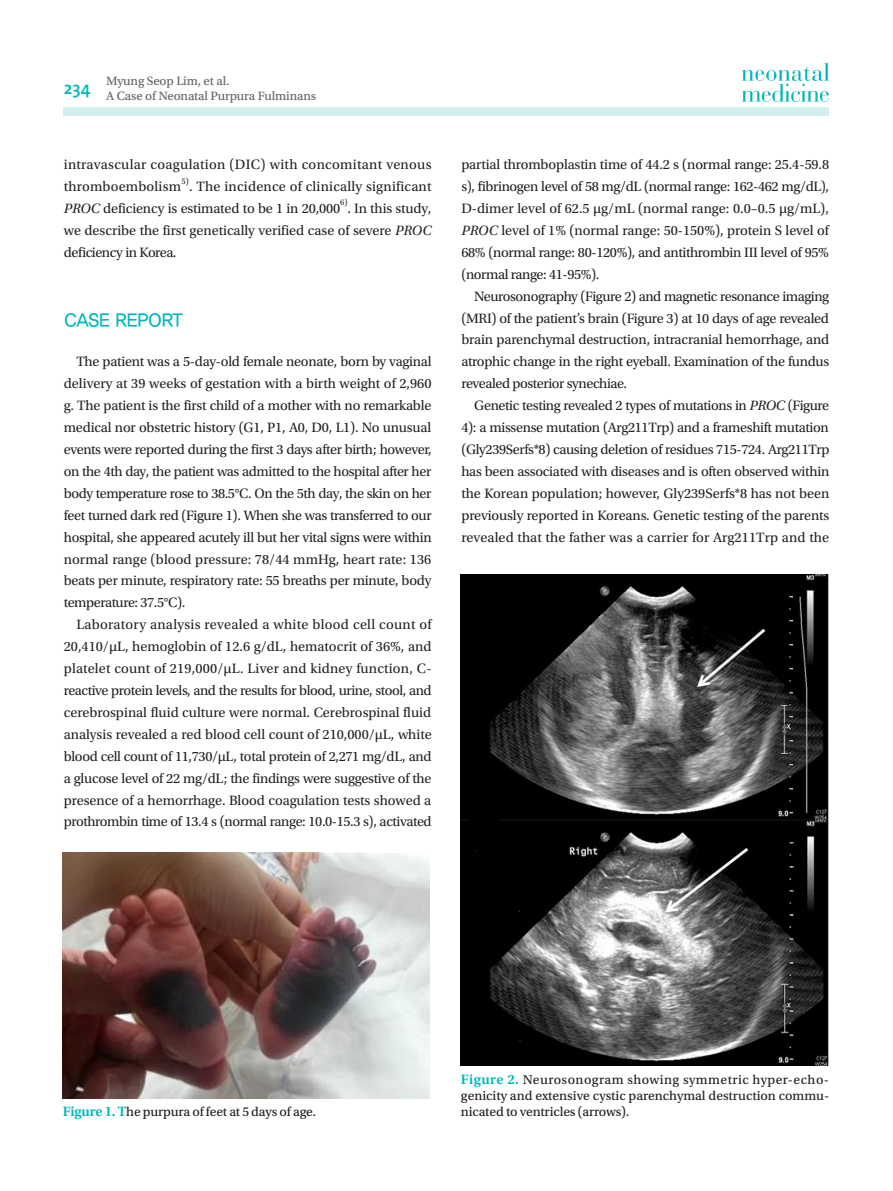
<style>
.page{position:relative;width:893px;height:1191px;background:#fff}
.page>*{position:absolute;margin:0;border:0;box-sizing:border-box;transform-origin:0 0}
.서론-영문{font:19.5px "YDIYGO130 KS Cpc EUC H";letter-spacing:-.07em;color:#00b7b8}
.t1{font:600 18px "The Mix";color:#00b7b8}
.바탕글-영문{font:14.25px/21.9px "Utopia Std";letter-spacing:-.005em;color:#231f20;text-align:justify}
.바탕글-영문-2{font:14.25px/21.9px "Utopia Std";letter-spacing:.02em;color:#231f20}
.Fig{font:13.5px/16.4px "Utopia Std Capt";letter-spacing:-.01em;color:#231f20;text-align:justify}
.t2{font:12.75px "Utopia Std Capt";letter-spacing:-.01em;color:#636366}
.바탕글-영문-3{font:8.55px "Utopia Std";color:#231f20}
.s1{font-style:italic}
.s2{font-family:"Utopia Std";font-weight:600;font-size:14.25px;color:#00b7b8}
</style>
<div class="page">
<div style="left:64px;top:107px;width:765px;height:9px;background:#d4eded"></div>
<svg style="left:742px;top:63px;width:87px;height:39px"></svg>
<img style="left:63px;top:852px;width:367px;height:246px">
<img style="left:461px;top:574px;width:367px;height:491px">
<p class="t1" style="left:64px;top:73px;width:28px">234</p>
<p class="t2" style="left:106px;top:74px;width:125px">Myung Seop Lim, et al.</p>
<p class="t2" style="left:106px;top:89px;width:211px">A Case of Neonatal Purpura Fulminans</p>
<p class="바탕글-영문-2" style="left:64px;top:154px;width:369px">intravascular coagulation (DIC) with concomitant venous thromboembolism</p>
<p class="바탕글-영문-3" style="left:181px;top:176px;width:9px">5)</p>
<p class="바탕글-영문" style="left:64px;top:176px;width:369px;text-indent:125px">. The incidence of clinically significant<br><span class="s1">PROC</span> deficiency is estimated to be 1 in 20,000</p>
<p class="바탕글-영문-3" style="left:340px;top:198px;width:9px">6)</p>
<p class="바탕글-영문" style="left:64px;top:198px;width:369px;text-indent:284px">. In this study, we describe the first genetically verified case of severe <span class="s1">PROC </span>deficiency in Korea.</p>
<p class="서론-영문" style="left:64px;top:311px;width:121px">CASE REPORT</p>
<p class="바탕글-영문" style="left:64px;top:351px;width:369px;text-indent:13px">The patient was a 5-day-old female neonate, born by vaginal delivery at 39 weeks of gestation with a birth weight of 2,960 g. The patient is the first child of a mother with no remarkable medical nor obstetric history (G1, P1, A0, D0, L1). No unusual events were reported during the first 3 days after birth; however, on the 4th day, the patient was admitted to the hospital after her body temperature rose to 38.5°C. On the 5th day, the skin on her feet turned dark red (Figure 1). When she was transferred to our hospital, she appeared acutely ill but her vital signs were within normal range (blood pressure: 78/44 mmHg, heart rate: 136 beats per minute, respiratory rate: 55 breaths per minute, body temperature: 37.5°C).</p>
<p class="바탕글-영문" style="left:64px;top:614px;width:369px;text-align:left;text-indent:13px">Laboratory analysis revealed a white blood cell count of 20,410/μL, hemoglobin of 12.6 g/dL, hematocrit of 36%, and platelet count of 219,000/μL. Liver and kidney function, C&shy;reactive protein levels, and the results for blood, urine, stool, and cerebrospinal fluid culture were normal. Cerebrospinal fluid analysis revealed a red blood cell count of 210,000/μL, white blood cell count of 11,730/μL, total protein of 2,271 mg/dL, and a glucose level of 22 mg/dL; the findings were suggestive of the presence of a hemorrhage. Blood coagulation tests showed a prothrombin time of 13.4 s (normal range: 10.0-15.3 s), activated</p>
<p class="바탕글-영문" style="left:461px;top:154px;width:369px">partial thromboplastin time of 44.2 s (normal range: 25.4-59.8 s), fibrinogen level of 58 mg/dL (normal range: 162-462 mg/dL), D-dimer level of 62.5 μg/mL (normal range: 0.0–0.5 μg/mL), <span class="s1">PROC</span> level of 1% (normal range: 50-150%), protein S level of 68% (normal range: 80-120%), and antithrombin III level of 95% (normal range: 41-95%).</p>
<p class="바탕글-영문" style="left:461px;top:285px;width:369px;text-indent:13px">Neurosonography (Figure 2) and magnetic resonance imaging (MRI) of the patient’s brain (Figure 3) at 10 days of age revealed brain parenchymal destruction, intracranial hemorrhage, and atrophic change in the right eyeball. Examination of the fundus revealed posterior synechiae.</p>
<p class="바탕글-영문" style="left:461px;top:395px;width:370px;text-indent:13px">Genetic testing revealed 2 types of mutations in <span class="s1">PROC</span> (Figure 4): a missense mutation (Arg211Trp) and a frameshift mutation (Gly239Serfs*8) causing deletion of residues 715-724. Arg211Trp has been associated with diseases and is often observed within the Korean population; however, Gly239Serfs*8 has not been previously reported in Koreans. Genetic testing of the parents revealed that the father was a carrier for Arg211Trp and the</p>
<p class="Fig" style="left:63px;top:1103px;width:255px"><span class="s2">Figure 1. T</span>he purpura of feet at 5 days of age.</p>
<p class="Fig" style="left:461px;top:1071px;width:368px"><span class="s2">Figure 2.</span> Neurosonogram showing symmetric hyper-echo&shy;genicity and extensive cystic parenchymal destruction commu&shy;nicated to ventricles (arrows).</p>
</div>
